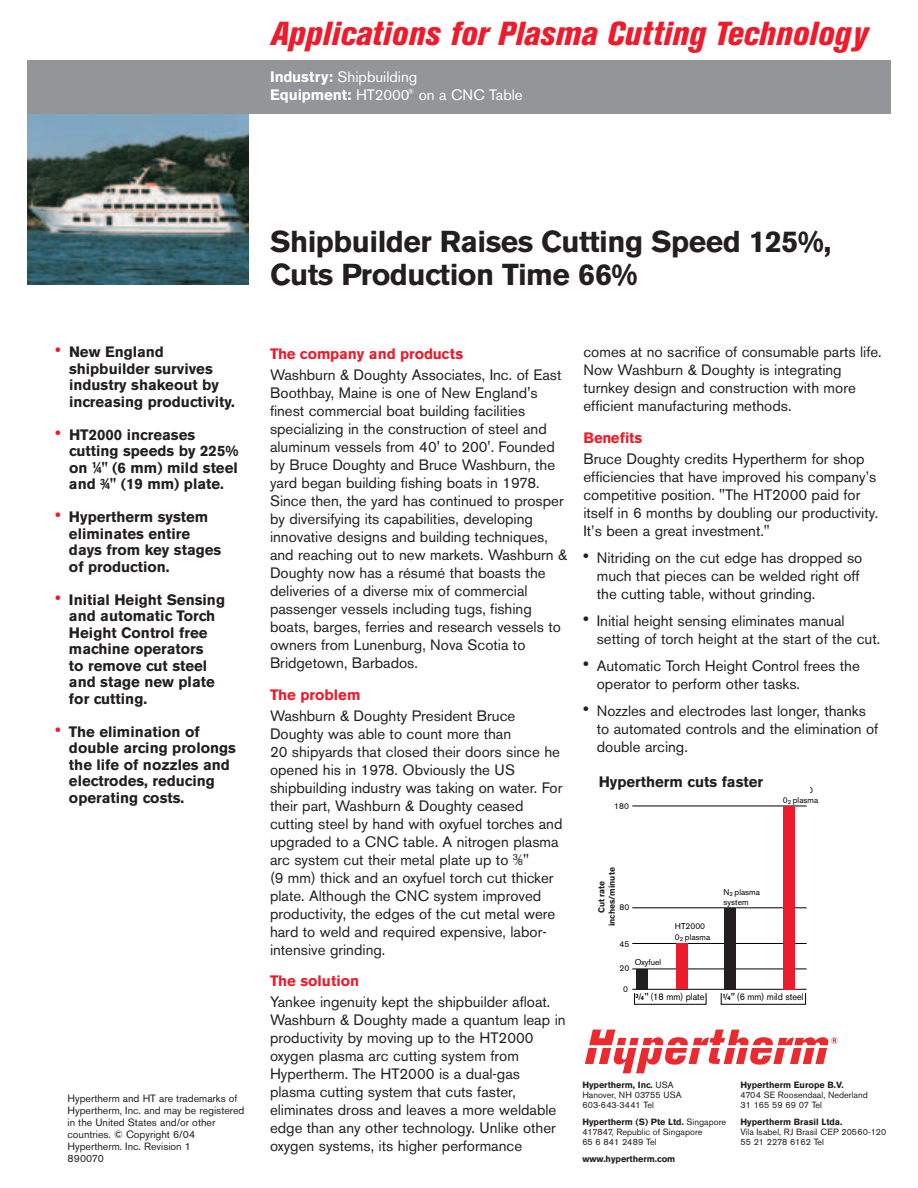
<style>
.page{position:relative;width:918px;height:1188px;background:#fff}
.page>*{position:absolute;margin:0;border:0;box-sizing:border-box;transform-origin:0 0}
.t1{font:italic 800 condensed 33px "Akzidenz Grotesk BE";letter-spacing:.01em;color:#ee1b2c}
.t2{font:700 30px/33px "Akzidenz Grotesk BE";letter-spacing:-.015em;color:#231f20}
.t3{font:15px/18px "Akzidenz Grotesk BE";color:#231f20}
.t4{font:700 15px/16.5px "Akzidenz Grotesk BE";color:#231f20}
.t5{font:700 15px "Akzidenz Grotesk BE";color:#ee1b2c}
.t6{font:15px/18px "Akzidenz Grotesk BE";color:#fff}
.t7{font:10.5px/12px "Akzidenz Grotesk BE";color:#231f20}
.t8{font:9.6px "Akzidenz Grotesk BE";color:#000;scale:.95 1}
.t9{font:9px/10.4px "Akzidenz Grotesk BE";color:#231f20}
.t10{font:700 9px "Akzidenz Grotesk BE";color:#231f20}
.t11{font:700 8.55px/10.4px "Akzidenz Grotesk BE";color:#231f20;text-align:center}
.t12{font:8.4px/10.2px "Akzidenz Grotesk BE";color:#000}
.s1{font-weight:700}
.s2{color:#ee1b2c}
.s3{font-size:9px}
.s4{font-weight:700;font-size:6px}
.s5{font-weight:500;font-style:italic}
</style>
<div class="page">
<div style="left:27px;top:60px;width:864px;height:54px;background:#939598"></div>
<img style="left:27px;top:114px;width:222px;height:171px">
<svg style="left:585px;top:1030px;width:253px;height:43px"></svg>
<hr style="left:632px;top:908px;width:175px;height:1px;background:#000">
<hr style="left:632px;top:943px;width:175px;height:1px;background:#000">
<hr style="left:632px;top:969px;width:175px;height:1px;background:#000">
<hr style="left:632px;top:806px;width:175px;height:1px;background:#000">
<svg style="left:632px;top:989px;width:175px;height:16px"></svg>
<div style="left:636px;top:969px;width:11px;height:21px;background:#231f20"></div>
<div style="left:724px;top:908px;width:11px;height:82px;background:#231f20"></div>
<div style="left:676px;top:943px;width:11px;height:46px;background:#ee1b2c"></div>
<div style="left:783px;top:806px;width:12px;height:183px;background:#ee1b2c"></div>
<h1 class="t1" style="left:270px;top:22px;width:599px">Applications for Plasma Cutting Technology</h1>
<p class="t6" style="left:270px;top:69px;width:254px"><span class="s1">Industry:</span> Shipbuilding<br><span class="s1">Equipment:</span> HT2000<sup>®</sup> on a CNC Table</p>
<p class="t4" style="left:69px;top:345px;width:168px;text-indent:-14px"><span class="s2">•</span> New England shipbuilder survives industry shakeout by increasing productivity.</p>
<p class="t4" style="left:69px;top:427px;width:171px;text-indent:-13px"><span class="s2">•</span> HT2000 increases cutting speeds by 225% on <sup>1</sup>⁄<span class="s3">4</span>" (6 mm) mild steel and <sup>3</sup>⁄<span class="s3">4</span>" (19 mm) plate.</p>
<p class="t4" style="left:69px;top:510px;width:154px;text-indent:-14px"><span class="s2">•</span> Hypertherm system eliminates entire days from key stages of production.</p>
<p class="t4" style="left:69px;top:592px;width:158px;text-indent:-14px"><span class="s2">•</span> Initial Height Sensing and automatic Torch<br>Height Control free machine operators<br>to remove cut steel and stage new plate for cutting.</p>
<p class="t4" style="left:69px;top:724px;width:169px;text-indent:-14px"><span class="s2">•</span> The elimination of double arcing prolongs the life of nozzles and electrodes, reducing operating costs.</p>
<p class="t7" style="left:68px;top:1094px;width:179px">Hypertherm and HT are trademarks of<br>Hypertherm, Inc. and may be registered in the United States and/or other countries. © Copyright 6/04<br>Hypertherm. Inc. Revision 1<br>890070</p>
<h2 class="t2" style="left:270px;top:227px;width:563px">Shipbuilder Raises Cutting Speed 125%,<br>Cuts Production Time 66%</h2>
<p class="t5" style="left:270px;top:349px;width:195px">The company and products</p>
<p class="t3" style="left:270px;top:368px;width:299px">Washburn &amp; Doughty Associates, Inc. of East Boothbay, Maine is one of New England's finest commercial boat building facilities specializing in the construction of steel and aluminum vessels from 40' to 200'. Founded by Bruce Doughty and Bruce Washburn, the yard began building fishing boats in 1978.<br>Since then, the yard has continued to prosper by diversifying its capabilities, developing innovative designs and building techniques, and reaching out to new markets. Washburn &amp; Doughty now has a résumé that boasts the deliveries of a diverse mix of commercial passenger vessels including tugs, fishing boats, barges, ferries and research vessels to owners from Lunenburg, Nova Scotia to Bridgetown, Barbados.</p>
<p class="t5" style="left:270px;top:689px;width:92px">The problem</p>
<p class="t3" style="left:270px;top:708px;width:294px">Washburn &amp; Doughty President Bruce Doughty was able to count more than<br>20 shipyards that closed their doors since he opened his in 1978. Obviously the US shipbuilding industry was taking on water. For their part, Washburn &amp; Doughty ceased cutting steel by hand with oxyfuel torches and upgraded to a CNC table. A nitrogen plasma arc system cut their metal plate up to <sup>3</sup>⁄<span class="s3">8</span>"<br>(9 mm) thick and an oxyfuel torch cut thicker plate. Although the CNC system improved productivity, the edges of the cut metal were hard to weld and required expensive, labor&shy;intensive grinding.</p>
<p class="t5" style="left:270px;top:976px;width:91px">The solution</p>
<p class="t3" style="left:270px;top:995px;width:297px">Yankee ingenuity kept the shipbuilder afloat.<br>Washburn &amp; Doughty made a quantum leap in productivity by moving up to the HT2000 oxygen plasma arc cutting system from Hypertherm. The HT2000 is a dual-gas plasma cutting system that cuts faster, eliminates dross and leaves a more weldable edge than any other technology. Unlike other oxygen systems, its higher performance</p>
<p class="t3" style="left:584px;top:344px;width:300px">comes at no sacrifice of consumable parts life.<br>Now Washburn &amp; Doughty is integrating turnkey design and construction with more efficient manufacturing methods.</p>
<p class="t5" style="left:584px;top:432px;width:60px">Benefits</p>
<p class="t3" style="left:584px;top:451px;width:296px">Bruce Doughty credits Hypertherm for shop efficiencies that have improved his company’s competitive position. "The HT2000 paid for itself in 6 months by doubling our productivity.<br>It’s been a great investment."</p>
<p class="t3" style="left:597px;top:550px;width:267px;text-indent:-13px"><span class="s1">•</span> Nitriding on the cut edge has dropped so much that pieces can be welded right off the cutting table, without grinding.</p>
<p class="t3" style="left:597px;top:613px;width:285px;text-indent:-13px"><span class="s1">•</span> Initial height sensing eliminates manual setting of torch height at the start of the cut.</p>
<p class="t3" style="left:597px;top:658px;width:265px;text-indent:-13px"><span class="s1">•</span> Automatic Torch Height Control frees the operator to perform other tasks.</p>
<p class="t3" style="left:597px;top:703px;width:283px;text-indent:-13px"><span class="s1">•</span> Nozzles and electrodes last longer, thanks to automated controls and the elimination of double arcing.</p>
<p class="t4" style="left:599px;top:775px;width:166px">Hypertherm cuts faster</p>
<p class="t12" style="left:614px;top:802px;width:16px">180</p>
<p class="t12" style="left:783px;top:796px;width:37px">0<sub>2</sub> plasma</p>
<p class="t11" style="left:597px;top:926px;width:60px;rotate:-90deg">Cut rate inches/minute</p>
<p class="t12" style="left:620px;top:903px;width:11px">80</p>
<p class="t12" style="left:620px;top:940px;width:11px">45</p>
<p class="t12" style="left:635px;top:958px;width:28px">Oxyfuel</p>
<p class="t12" style="left:620px;top:964px;width:11px">20</p>
<p class="t12" style="left:675px;top:922px;width:37px">HT2000<br>0<sub>2</sub> plasma</p>
<p class="t12" style="left:724px;top:887px;width:38px">N<sub>2</sub> plasma system</p>
<p class="t12" style="left:623px;top:985px;width:6px">0</p>
<p class="t8" style="left:635px;top:994px;width:74px"><sup>3</sup>/<span class="s4">4</span><span class="s5">"</span> (18 mm) plate</p>
<p class="t8" style="left:722px;top:994px;width:87px"><sup>1</sup>/<span class="s4">4</span><span class="s5">"</span> (6 mm) mild steel</p>
<p class="t9" style="left:582px;top:1080px;width:101px"><span class="s1">Hypertherm, Inc.</span> USA<br>Hanover, NH 03755 USA<br>603-643-3441 Tel</p>
<p class="t9" style="left:582px;top:1117px;width:145px"><span class="s1">Hypertherm (S) Pte Ltd.</span> Singapore<br>417847, Republic of Singapore<br>65 6 841 2489 Tel</p>
<p class="t10" style="left:582px;top:1155px;width:95px">www.hypertherm.com</p>
<p class="t10" style="left:741px;top:1081px;width:105px">Hypertherm Europe B.V.</p>
<p class="t9" style="left:741px;top:1091px;width:129px">4704 SE Roosendaal, Nederland<br>31 165 59 69 07 Tel</p>
<p class="t10" style="left:741px;top:1118px;width:103px">Hypertherm Brasil Ltda.</p>
<p class="t9" style="left:741px;top:1128px;width:147px">Vila Isabel, RJ Brasil CEP 20560-120<br>55 21 2278 6162 Tel</p>
</div>
